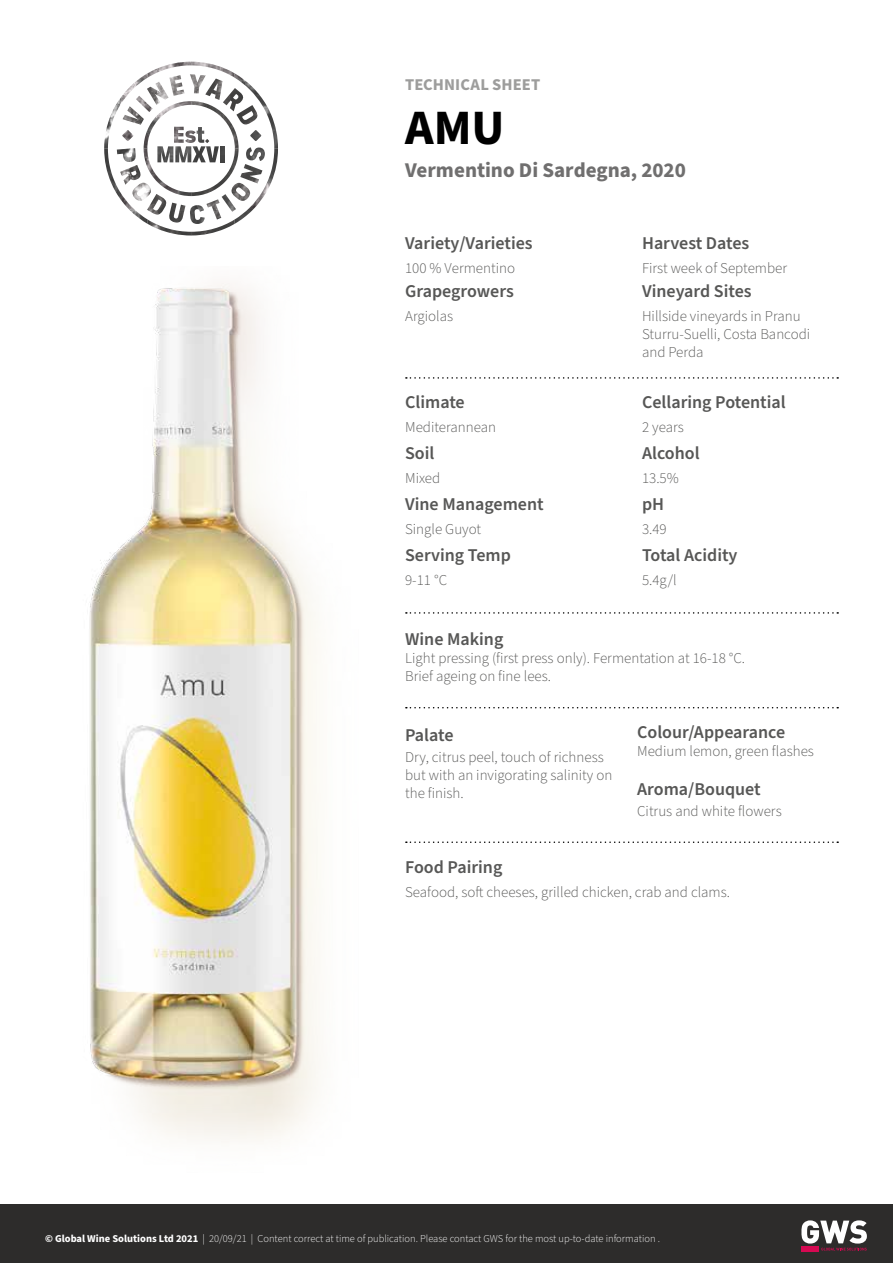
<style>
.page{position:relative;width:893px;height:1263px;background:#fff}
.page>*{position:absolute;margin:0;border:0;box-sizing:border-box;transform-origin:0 0}
.t1{font:700 49.5px "Source Sans Pro";color:#000}
.t2{font:700 21px "Source Sans Pro";color:#706f6f}
.t3{font:600 18px "Source Sans Pro";color:#575756}
.t4{font:700 16.5px "Source Sans Pro";letter-spacing:.005em;color:#9d9d9c}
.t5{font:300 15px/18px "Source Sans Pro";color:#575756}
.t6{font:300 10.5px "Source Sans Pro";color:#fff}
.s1{font-weight:700}
</style>
<div class="page">
<div style="left:0;top:1204px;width:893px;height:59px;background:#2d2c2b"></div>
<div style="left:802px;top:1246px;width:17px;height:5px;background:#d50952"></div>
<svg style="left:801px;top:1220px;width:66px;height:30px"></svg>
<img style="left:120px;top:148px;width:16px;height:14px">
<img style="left:120px;top:165px;width:21px;height:20px">
<img style="left:132px;top:183px;width:12px;height:9px">
<img style="left:148px;top:196px;width:19px;height:19px">
<img style="left:169px;top:203px;width:16px;height:16px">
<img style="left:190px;top:205px;width:15px;height:14px">
<img style="left:206px;top:199px;width:15px;height:20px">
<img style="left:222px;top:196px;width:13px;height:16px">
<img style="left:231px;top:183px;width:19px;height:18px">
<img style="left:240px;top:164px;width:22px;height:19px">
<img style="left:246px;top:147px;width:16px;height:14px">
<img style="left:122px;top:106px;width:22px;height:19px">
<img style="left:136px;top:105px;width:8px;height:7px">
<img style="left:148px;top:82px;width:21px;height:19px">
<img style="left:169px;top:78px;width:15px;height:18px">
<img style="left:191px;top:78px;width:13px;height:16px">
<img style="left:205px;top:79px;width:17px;height:21px">
<img style="left:224px;top:88px;width:11px;height:13px">
<img style="left:239px;top:105px;width:19px;height:19px">
<img style="left:116px;top:73px;width:32px;height:32px">
<img style="left:148px;top:62px;width:87px;height:16px">
<img style="left:235px;top:73px;width:31px;height:32px">
<img style="left:104px;top:105px;width:16px;height:87px">
<img style="left:262px;top:105px;width:16px;height:87px">
<img style="left:116px;top:192px;width:32px;height:32px">
<img style="left:148px;top:219px;width:87px;height:16px">
<img style="left:235px;top:192px;width:31px;height:32px">
<img style="left:144px;top:101px;width:95px;height:95px">
<img style="left:174px;top:127px;width:10px;height:16px">
<svg style="left:185px;top:130px;width:11px;height:13px"></svg>
<img style="left:197px;top:127px;width:7px;height:16px">
<img style="left:157px;top:146px;width:16px;height:16px">
<img style="left:175px;top:146px;width:49px;height:16px">
<svg style="left:250px;top:130px;width:11px;height:11px"></svg>
<svg style="left:205px;top:139px;width:4px;height:4px"></svg>
<svg style="left:122px;top:130px;width:11px;height:11px"></svg>
<svg style="left:406px;top:707px;width:432px;height:1px"></svg>
<svg style="left:406px;top:841px;width:432px;height:2px"></svg>
<svg style="left:406px;top:612px;width:432px;height:2px"></svg>
<svg style="left:406px;top:377px;width:432px;height:2px"></svg>
<img style="left:89px;top:283px;width:230px;height:859px">
<p class="t4" style="left:405px;top:73px;width:137px">TECHNICAL SHEET</p>
<h1 class="t1" style="left:405px;top:94px;width:101px">AMU</h1>
<h2 class="t2" style="left:405px;top:156px;width:282px">Vermentino Di Sardegna, 2020</h2>
<p class="t3" style="left:405px;top:231px;width:129px">Variety/Varieties</p>
<p class="t5" style="left:405px;top:260px;width:111px">100 % Vermentino</p>
<p class="t3" style="left:405px;top:279px;width:110px">Grapegrowers</p>
<p class="t5" style="left:405px;top:308px;width:50px">Argiolas</p>
<p class="t3" style="left:405px;top:390px;width:61px">Climate</p>
<p class="t5" style="left:405px;top:419px;width:93px">Mediterannean</p>
<p class="t3" style="left:405px;top:441px;width:31px">Soil</p>
<p class="t5" style="left:405px;top:470px;width:37px">Mixed</p>
<p class="t3" style="left:405px;top:492px;width:140px">Vine Management</p>
<p class="t5" style="left:405px;top:521px;width:78px">Single Guyot</p>
<p class="t3" style="left:405px;top:543px;width:107px">Serving Temp</p>
<p class="t5" style="left:405px;top:572px;width:44px">9-11 °C</p>
<p class="t3" style="left:405px;top:627px;width:100px">Wine Making</p>
<p class="t3" style="left:642px;top:231px;width:109px">Harvest Dates</p>
<p class="t5" style="left:642px;top:260px;width:147px">First week of September</p>
<p class="t3" style="left:642px;top:279px;width:111px">Vineyard Sites</p>
<p class="t5" style="left:642px;top:308px;width:170px">Hillside vineyards in Pranu<br>Sturru-Suelli, Costa Bancodi and Perda</p>
<p class="t3" style="left:642px;top:390px;width:145px">Cellaring Potential</p>
<p class="t5" style="left:642px;top:419px;width:43px">2 years</p>
<p class="t3" style="left:642px;top:441px;width:59px">Alcohol</p>
<p class="t5" style="left:642px;top:470px;width:38px">13.5%</p>
<p class="t3" style="left:642px;top:492px;width:24px">pH</p>
<p class="t5" style="left:642px;top:521px;width:26px">3.49</p>
<p class="t3" style="left:642px;top:543px;width:97px">Total Acidity</p>
<p class="t5" style="left:642px;top:572px;width:36px">5.4g/l</p>
<p class="t5" style="left:405px;top:650px;width:342px">Light pressing (first press only). Fermentation at 16-18 °C.<br>Brief ageing on fine lees.</p>
<p class="t3" style="left:405px;top:723px;width:50px">Palate</p>
<p class="t5" style="left:405px;top:749px;width:209px">Dry, citrus peel, touch of richness but with an invigorating salinity on the finish.</p>
<p class="t3" style="left:405px;top:855px;width:99px">Food Pairing</p>
<p class="t3" style="left:637px;top:720px;width:150px">Colour/Appearance</p>
<p class="t5" style="left:637px;top:743px;width:178px">Medium lemon, green flashes</p>
<p class="t3" style="left:637px;top:777px;width:125px">Aroma/Bouquet</p>
<p class="t5" style="left:637px;top:803px;width:146px">Citrus and white flowers</p>
<p class="t5" style="left:405px;top:884px;width:326px">Seafood, soft cheeses, grilled chicken, crab and clams.</p>
<p class="t6" style="left:45px;top:1232px;width:616px"><span class="s1">© Global Wine Solutions Ltd 2021</span> | 20/09/21 | Content correct at time of publication. Please contact GWS for the most up-to-date information .</p>
</div>
